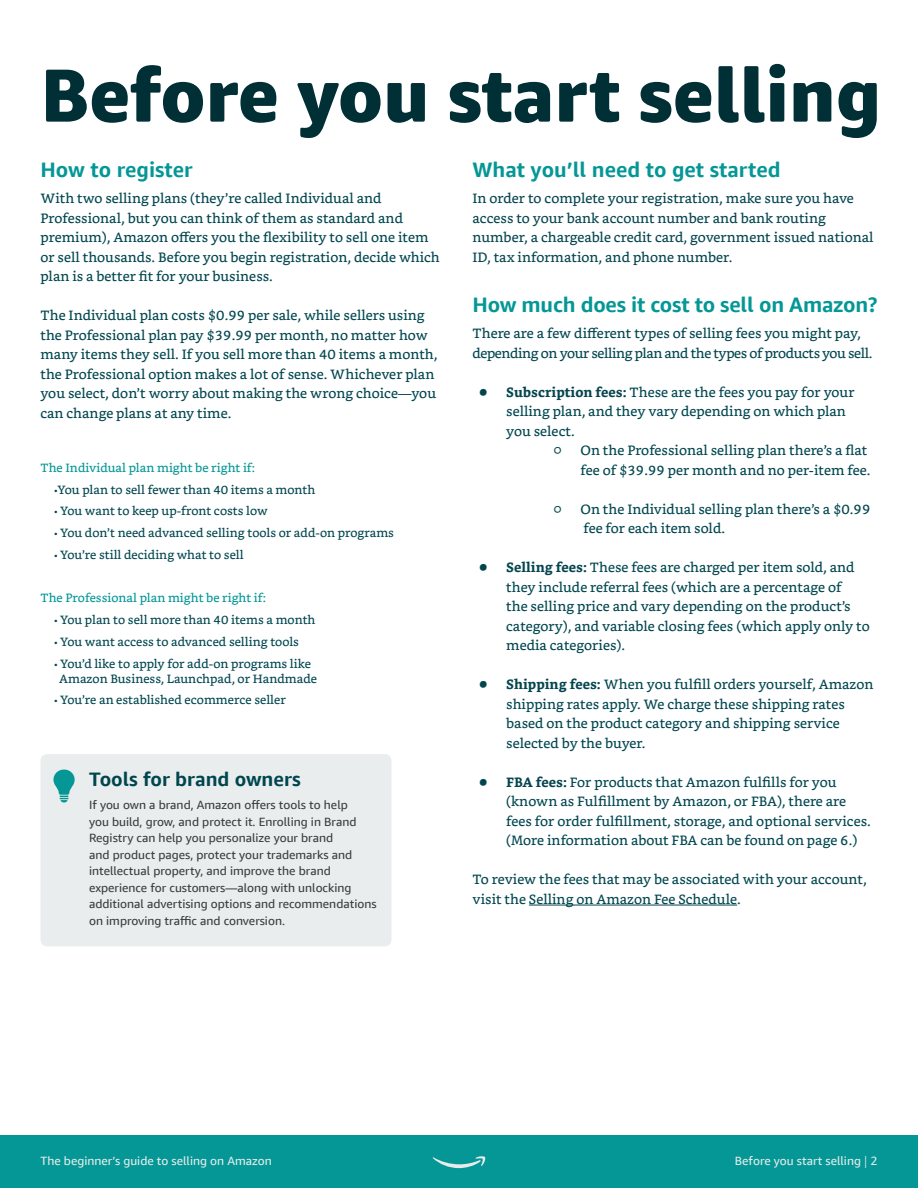
<style>
.page{position:relative;width:918px;height:1188px;background:#fff}
.page>*{position:absolute;margin:0;border:0;box-sizing:border-box;transform-origin:0 0}
.t1{font:800 75px "Amazon Ember Display";letter-spacing:-.005em;color:#002f36}
.t2{font:700 21px "Amazon Ember Display";color:#049796}
.t3{font:700 19.5px "Amazon Ember Display";color:#00464f}
.t4{font:13.5px/19.5px "Bookerly";color:#00464f}
.t5{font:13.5px/19.5px "Bookerly";color:#05454f}
.t6{font:13.5px/19.5px "Bookerly";letter-spacing:-.03em;color:#00464f}
.t7{font:12px/15px "Bookerly";color:#00464f;text-align:center}
.t8{font:12px/16.5px "Amazon Ember Display";color:#383d3e}
.t9{font:12px "Bookerly";color:#049796}
.t10{font:12px "Amazon Ember Display";color:#e8ebeb}
.s1{font-weight:700;color:#05454f}
.s2{font-family:"Minion Pro"}
</style>
<div class="page">
<div style="left:0;top:1135px;width:918px;height:53px;background:#049796"></div>
<svg style="left:432px;top:1156px;width:54px;height:12px"></svg>
<div style="left:40px;top:754px;width:352px;height:192px;background:#eaeded;border-radius:7px"></div>
<svg style="left:53px;top:769px;width:22px;height:34px"></svg>
<hr style="left:529px;top:905px;width:208px;height:1px;background:#00464f">
<h1 class="t1" style="left:40px;top:48px;width:843px">Before you start selling</h1>
<h2 class="t2" style="left:40px;top:157px;width:154px">How to register</h2>
<p class="t4" style="left:40px;top:189px;width:401px">With two selling plans (they’re called Individual and Professional, but you can think of them as standard and premium), Amazon offers you the flexibility to sell one item or sell thousands. Before you begin registration, decide which plan is a better fit for your business.</p>
<p class="t4" style="left:40px;top:306px;width:399px">The Individual plan costs $0.99 per sale, while sellers using the Professional plan pay $39.99 per month, no matter how many items they sell. If you sell more than 40 items a month, the Professional option makes a lot of sense. Whichever plan you select, don’t worry about making the wrong choice—you can change plans at any time.</p>
<p class="t9" style="left:40px;top:461px;width:216px">The Individual plan might be right if:</p>
<p class="t7" style="left:54px;top:482px;width:263px">•You plan to sell fewer than 40 items a month</p>
<p class="t7" style="left:54px;top:504px;width:215px">• You want to keep up-front costs low</p>
<p class="t7" style="left:54px;top:526px;width:342px">• You don’t need advanced selling tools or add-on programs</p>
<p class="t7" style="left:54px;top:547px;width:191px">• You’re still deciding what to sell</p>
<p class="t9" style="left:40px;top:591px;width:227px">The Professional plan might be right if:</p>
<p class="t7" style="left:54px;top:612px;width:263px">• You plan to sell more than 40 items a month</p>
<p class="t7" style="left:54px;top:634px;width:247px">• You want access to advanced selling tools</p>
<p class="t7" style="left:54px;top:656px;width:265px">• You’d like to apply for add-on programs like<br>Amazon Business, Launchpad, or Handmade</p>
<p class="t7" style="left:54px;top:693px;width:233px">• You’re an established ecommerce seller</p>
<h3 class="t3" style="left:89px;top:767px;width:213px">Tools for brand owners</h3>
<p class="t8" style="left:89px;top:797px;width:289px">If you own a brand, Amazon offers tools to help<br>you build, grow, and protect it. Enrolling in Brand Registry can help you personalize your brand<br>and product pages, protect your trademarks and intellectual property, and improve the brand experience for customers—along with unlocking additional advertising options and recommendations on improving traffic and conversion.</p>
<h2 class="t2" style="left:472px;top:157px;width:310px">What you’ll need to get started</h2>
<p class="t5" style="left:472px;top:189px;width:403px">In order to complete your registration, make sure you have access to your bank account number and bank routing number, a chargeable credit card, government issued national ID, tax information, and phone number.</p>
<h2 class="t2" style="left:472px;top:292px;width:406px">How much does it cost to sell on Amazon?</h2>
<p class="t6" style="left:472px;top:324px;width:401px">There are a few different types of selling fees you might pay, depending on your selling plan and the types of products you sell.</p>
<p class="t4" style="left:506px;top:382px;width:350px;text-indent:-27px">● <span class="s1">Subscription fees:</span> These are the fees you pay for your selling plan, and they vary depending on which plan you select.</p>
<p class="t4" style="left:554px;top:441px;width:318px;text-align:right">○ On the Professional selling plan there’s a flat fee of $39.99 per month and no per-item fee.</p>
<p class="t4" style="left:583px;top:499px;width:289px;text-indent:-30px">○ On the Individual selling plan there’s a $0.99 fee for each item sold.</p>
<p class="t4" style="left:506px;top:558px;width:365px;text-indent:-27px">● <span class="s1">Selling fees:</span> These fees are charged per item sold, and they include referral fees (which are a percentage of<br>the selling price and vary depending on the product’s category), and variable closing fees (which apply only to media categories).</p>
<p class="t4" style="left:506px;top:675px;width:369px;text-indent:-27px">● <span class="s1">Shipping fees:</span> When you fulfill orders yourself, Amazon shipping rates apply. We charge these shipping rates based on the product category and shipping service selected by the buyer.</p>
<p class="t4" style="left:506px;top:772px;width:366px;text-indent:-27px">● <span class="s1">FBA fees:</span> For products that Amazon fulfills for you (known as Fulfillment by Amazon, or FBA), there are fees for order fulfillment, storage, and optional services. (More information about FBA can be found on page 6.)</p>
<p class="t4" style="left:472px;top:870px;width:396px">To review the fees that may be associated with your account, visit the Selling on Amazon Fee Schedule.</p>
<p class="t10" style="left:40px;top:1154px;width:233px">The beginner’s guide to selling on Amazon</p>
<p class="t10" style="left:735px;top:1154px;width:144px">Before you start selling <span class="s2">|</span> 2</p>
</div>
